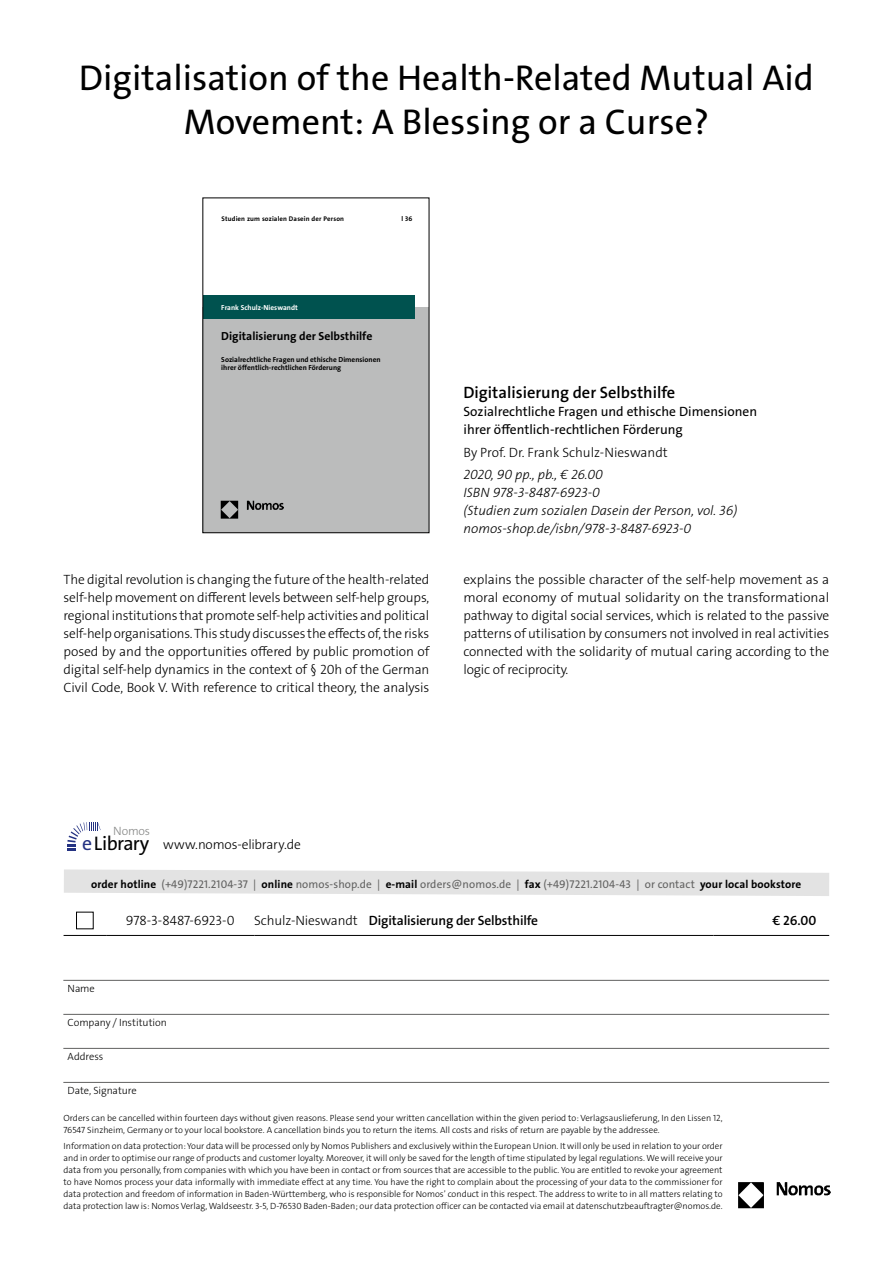
<style>
.page{position:relative;width:893px;height:1263px;background:#fff}
.page>*{position:absolute;margin:0;border:0;box-sizing:border-box;transform-origin:0 0}
.t1{font:36px/43.2px "The Sans Os F";color:#000;text-align:center}
.t2{font:19.8px "The Sans Os F";letter-spacing:-.03em;color:#000}
.t3{font:600 16.5px "The Sans Os F";color:#000}
.t4{font:300 13.5px/18px "The Sans Os F";letter-spacing:-.01em;color:#000;text-align:justify}
.t5{font:italic 300 13.5px/18px "The Sans Os F";color:#000}
.t6{font:13.5px/18px "The Sans Os F";color:#000}
.t7{font:600 13.5px "The Sans Os F";letter-spacing:-.01em;color:#000}
.t8{font:300 12.15px "The Sans Os F";letter-spacing:-.02em;color:#868786}
.t9{font:700 11.7px "The Sans Os F";color:#000}
.t10{font:11.25px "The Sans Os F";letter-spacing:.01em;color:#626261}
.t11{font:300 10.5px "The Sans Os F";letter-spacing:-.01em;color:#000}
.t12{font:300 9px/12px "The Sans Os F";color:#000}
.t13{font:700 7.35px/8.7px "The Sans Os F";color:#000}
.t14{font:700 7.35px "The Sans Os F";color:#fff}
.t15{font:700 6.75px "The Sans Os F";letter-spacing:.02em;color:#000}
.s1{color:#243282}
.s2{font-weight:700;color:#000}
.s3{font-weight:300}
</style>
<div class="page">
<hr style="left:63px;top:980px;width:766px;height:1px;background:#626261">
<hr style="left:63px;top:1014px;width:766px;height:1px;background:#626261">
<hr style="left:63px;top:1048px;width:766px;height:1px;background:#626261">
<hr style="left:63px;top:1082px;width:766px;height:1px;background:#626261">
<img style="left:738px;top:1182px;width:92px;height:27px">
<hr style="left:64px;top:935px;width:42px;height:1px;background:#000">
<hr style="left:106px;top:935px;width:148px;height:1px;background:#000">
<hr style="left:254px;top:935px;width:459px;height:1px;background:#000">
<hr style="left:713px;top:935px;width:116px;height:1px;background:#000">
<div style="left:76px;top:912px;width:17px;height:17px;border:1px solid #000"></div>
<svg style="left:64px;top:869px;width:765px;height:27px;background:#e6e6e6"></svg>
<svg style="left:67px;top:822px;width:34px;height:28px"></svg>
<div style="left:203px;top:307px;width:226px;height:226px;background:#bbbcbc"></div>
<div style="left:203px;top:295px;width:211px;height:24px;background:#00524f"></div>
<img style="left:220px;top:500px;width:64px;height:19px">
<h1 class="t1" style="left:79px;top:57px;width:737px">Digitalisation of the Health-Related Mutual Aid<br>Movement: A Blessing or a Curse?</h1>
<p class="t15" style="left:222px;top:214px;width:124px">Studien zum sozialen Dasein der Person</p>
<p class="t15" style="left:401px;top:214px;width:12px">l 36</p>
<p class="t14" style="left:221px;top:303px;width:78px">Frank Schulz-Nieswandt</p>
<p class="t9" style="left:221px;top:328px;width:153px">Digitalisierung der Selbsthilfe</p>
<p class="t13" style="left:221px;top:355px;width:161px">Sozialrechtliche Fragen und ethische Dimensionen ihrer öffentlich-rechtlichen Förderung</p>
<h3 class="t3" style="left:463px;top:382px;width:213px">Digitalisierung der Selbsthilfe</h3>
<h3 class="t6" style="left:463px;top:403px;width:295px">Sozialrechtliche Fragen und ethische Dimensionen ihrer öffentlich-rechtlichen Förderung</h3>
<h3 class="t4" style="left:463px;top:443px;width:206px">By Prof. Dr. Frank Schulz-Nieswandt</h3>
<h3 class="t5" style="left:463px;top:466px;width:275px">2020, 90 pp., pb., € 26.00<br>ISBN 978-3-8487-6923-0<br>(Studien zum sozialen Dasein der Person, vol. 36) nomos-shop.de/isbn/978-3-8487-6923-0</h3>
<p class="t4" style="left:64px;top:571px;width:367px">The digital revolution is changing the future of the health-related self-help movement on different levels between self-help groups, regional institutions that promote self-help activities and political self-help organisations. This study discusses the effects of, the risks posed by and the opportunities offered by public promotion of digital self-help dynamics in the context of § 20h of the German Civil Code, Book V. With reference to critical theory, the analysis</p>
<p class="t4" style="left:463px;top:571px;width:367px">explains the possible character of the self-help movement as a moral economy of mutual solidarity on the transformational pathway to digital social services, which is related to the passive patterns of utilisation by consumers not involved in real activities connected with the solidarity of mutual caring according to the logic of reciprocity.</p>
<h3 class="t8" style="left:113px;top:823px;width:38px">Nomos</h3>
<h2 class="t2" style="left:82px;top:831px;width:69px"><span class="s1">e</span>Library</h2>
<h3 class="t4" style="left:163px;top:835px;width:139px">www.nomos-elibrary.de</h3>
<p class="t10" style="left:91px;top:876px;width:712px"><span class="s2">order hotline</span> (+49)7221.2104-37 | <span class="s2">online</span> nomos-shop.de | <span class="s2">e-mail</span> orders@nomos.de | <span class="s2">fax</span> (+49)7221.2104-43 | or contact <span class="s2">your local bookstore</span></p>
<h3 class="t4" style="left:126px;top:912px;width:110px">978-3-8487-6923-0</h3>
<h3 class="t7" style="left:254px;top:912px;width:285px"><span class="s3">Schulz-Nieswandt</span> Digitalisierung der Selbsthilfe</h3>
<h3 class="t7" style="left:772px;top:912px;width:46px">€ 26.00</h3>
<p class="t11" style="left:68px;top:982px;width:29px">Name</p>
<p class="t11" style="left:68px;top:1016px;width:101px">Company / Institution</p>
<p class="t11" style="left:68px;top:1050px;width:37px">Address</p>
<p class="t11" style="left:68px;top:1084px;width:71px">Date, Signature</p>
<p class="t12" style="left:64px;top:1111px;width:661px">Orders can be cancelled within fourteen days without given reasons. Please send your written cancellation within the given period to: Verlagsauslieferung, In den Lissen 12,<br>76547 Sinzheim, Germany or to your local bookstore. A cancellation binds you to return the items. All costs and risks of return are payable by the addressee.</p>
<p class="t12" style="left:64px;top:1140px;width:661px;text-align:justify">Information on data protection: Your data will be processed only by Nomos Publishers and exclusively within the European Union. It will only be used in relation to your order and in order to optimise our range of products and customer loyalty. Moreover, it will only be saved for the length of time stipulated by legal regulations. We will receive your data from you personally, from companies with which you have been in contact or from sources that are accessible to the public. You are entitled to revoke your agreement to have Nomos process your data informally with immediate effect at any time. You have the right to complain about the processing of your data to the commissioner for data protection and freedom of information in Baden-Württemberg, who is responsible for Nomos’ conduct in this respect. The address to write to in all matters relating to data protection law is: Nomos Verlag, Waldseestr. 3-5, D-76530 Baden-Baden; our data protection officer can be contacted via email at datenschutzbeauftragter@nomos.de.</p>
</div>
